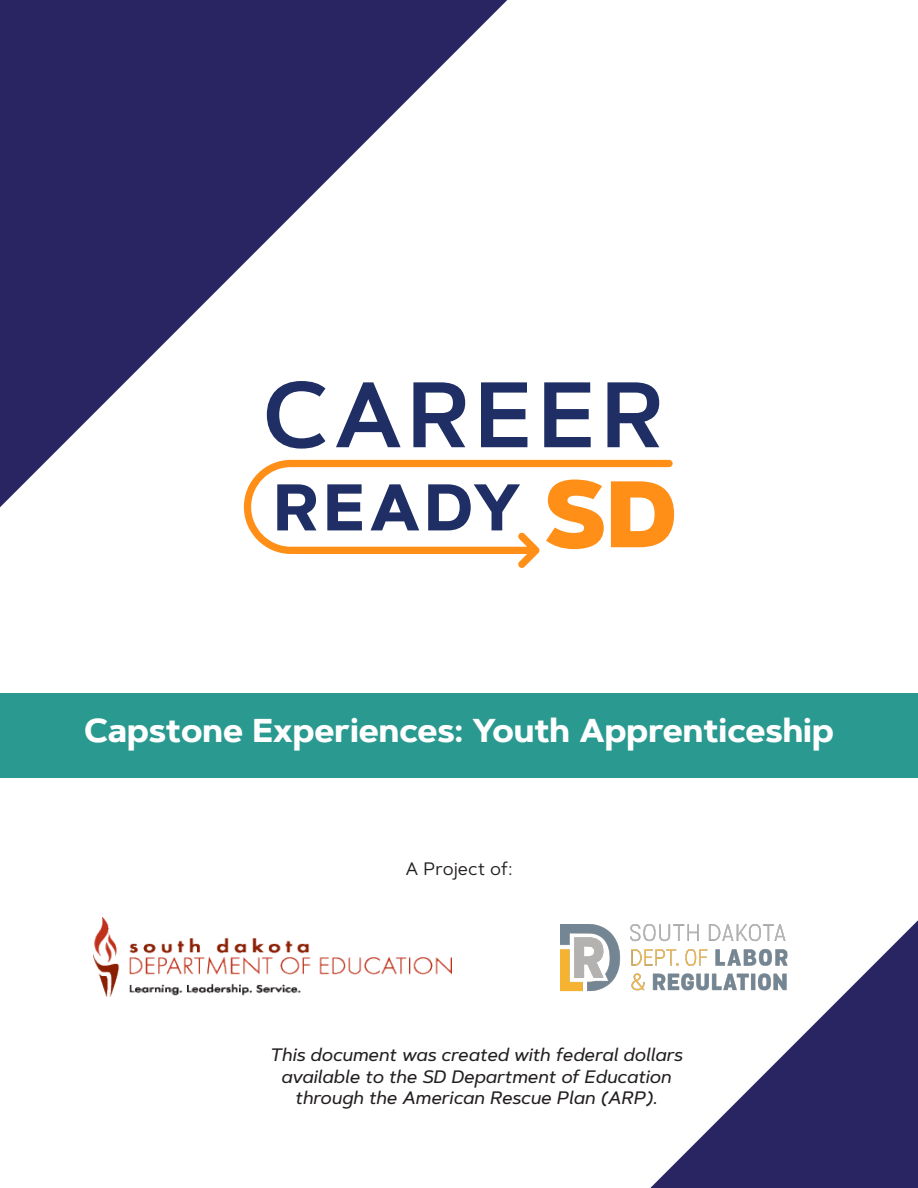
<style>
.page{position:relative;width:918px;height:1188px;background:#fff}
.page>*{position:absolute;margin:0;border:0;box-sizing:border-box;transform-origin:0 0}
.t1{font:700 33px "Artegra Sans";color:#fff}
.t2{font:italic 500 18px/21.6px "Artegra Sans";color:#231f20;text-align:center}
.t3{font:18px "Artegra Sans";color:#231f20}
</style>
<div class="page">
<svg style="left:0;top:0;width:577px;height:510px"></svg>
<svg style="left:650px;top:920px;width:268px;height:268px;fill:#282562"></svg>
<div style="left:0;top:694px;width:918px;height:84px;background:#2a9a91"></div>
<img style="left:560px;top:920px;width:240px;height:100px">
<img style="left:94px;top:918px;width:358px;height:79px">
<svg style="left:267px;top:381px;width:58px;height:68px"></svg>
<svg style="left:336px;top:382px;width:65px;height:65px"></svg>
<svg style="left:413px;top:382px;width:52px;height:65px"></svg>
<svg style="left:481px;top:382px;width:46px;height:65px"></svg>
<svg style="left:544px;top:382px;width:47px;height:65px"></svg>
<svg style="left:607px;top:382px;width:52px;height:65px"></svg>
<svg style="left:244px;top:460px;width:429px;height:108px"></svg>
<h1 class="t1" style="left:84px;top:706px;width:751px">Capstone Experiences: Youth Apprenticeship</h1>
<p class="t3" style="left:406px;top:856px;width:108px">A Project of:</p>
<p class="t2" style="left:269px;top:1044px;width:414px">This document was created with federal dollars available to the SD Department of Education through the American Rescue Plan (ARP).</p>
</div>
